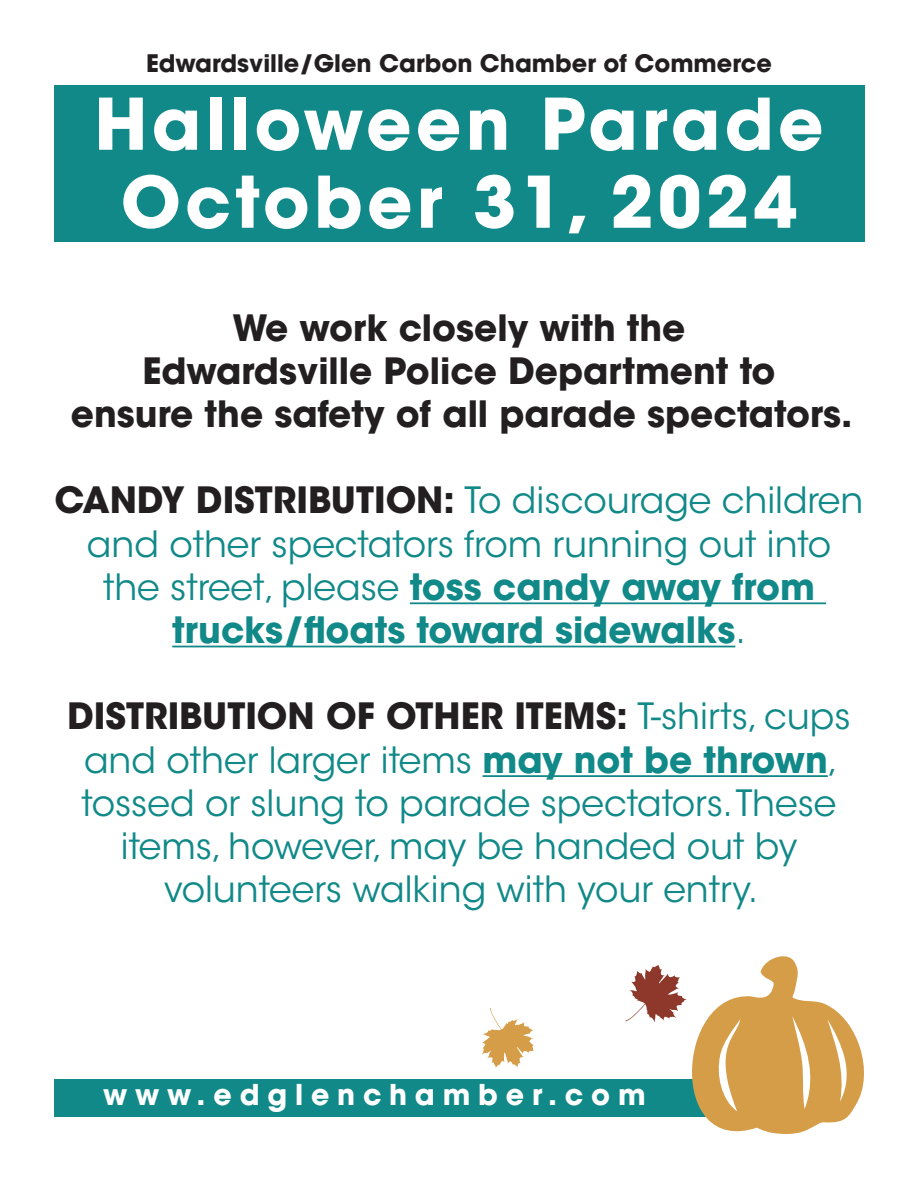
<style>
.page{position:relative;width:918px;height:1188px;background:#fff}
.page>*{position:absolute;margin:0;border:0;box-sizing:border-box;transform-origin:0 0}
.Body_copy{font:700 70.5px "ITC Avant Garde Std";letter-spacing:.06em;color:#fff}
.t1{font:36px/43.2px "ITC Avant Garde Std";color:#108988;text-align:center}
.t2{font:700 36px/43.2px "ITC Avant Garde Std";color:#231f20;text-align:center}
.Body_copy-2{font:700 28.5px "ITC Avant Garde Std";letter-spacing:.275em;color:#fff}
.Body_copy-3{font:700 24px "ITC Avant Garde Std";color:#231f20}
.s1{font-weight:700;color:#231f20}
.s2{font-weight:700}
</style>
<div class="page">
<div style="left:54px;top:86px;width:810px;height:156px;background:#108988"></div>
<div style="left:54px;top:1079px;width:733px;height:38px;background:#108988"></div>
<svg style="left:482px;top:1008px;width:52px;height:60px"></svg>
<svg style="left:625px;top:956px;width:239px;height:178px"></svg>
<hr style="left:410px;top:602px;width:416px;height:2px;background:#108988">
<hr style="left:172px;top:646px;width:563px;height:1px;background:#108988">
<hr style="left:483px;top:775px;width:345px;height:2px;background:#108988">
<p class="Body_copy-3" style="left:146px;top:47px;width:627px">Edwardsville/Glen Carbon Chamber of Commerce</p>
<p class="Body_copy" style="left:94px;top:78px;width:731px">Halloween Parade</p>
<p class="Body_copy" style="left:121px;top:156px;width:678px">October 31, 2024</p>
<p class="t2" style="left:71px;top:305px;width:783px">We work closely with the<br>Edwardsville Police Department to<br>ensure the safety of all parade spectators.</p>
<p class="t1" style="left:55px;top:479px;width:810px"><span class="s1">CANDY DISTRIBUTION:</span> To discourage children and other spectators from running out into the street, please <span class="s2">toss candy away from trucks/floats toward sidewalks</span>.</p>
<p class="t1" style="left:67px;top:695px;width:785px"><span class="s1">DISTRIBUTION OF OTHER ITEMS:</span> T-shirts, cups and other larger items <span class="s2">may not be thrown</span>, tossed or slung to parade spectators. These items, however, may be handed out by volunteers walking with your entry.</p>
<p class="Body_copy-2" style="left:103px;top:1076px;width:544px">www.edglenchamber.com</p>
</div>
